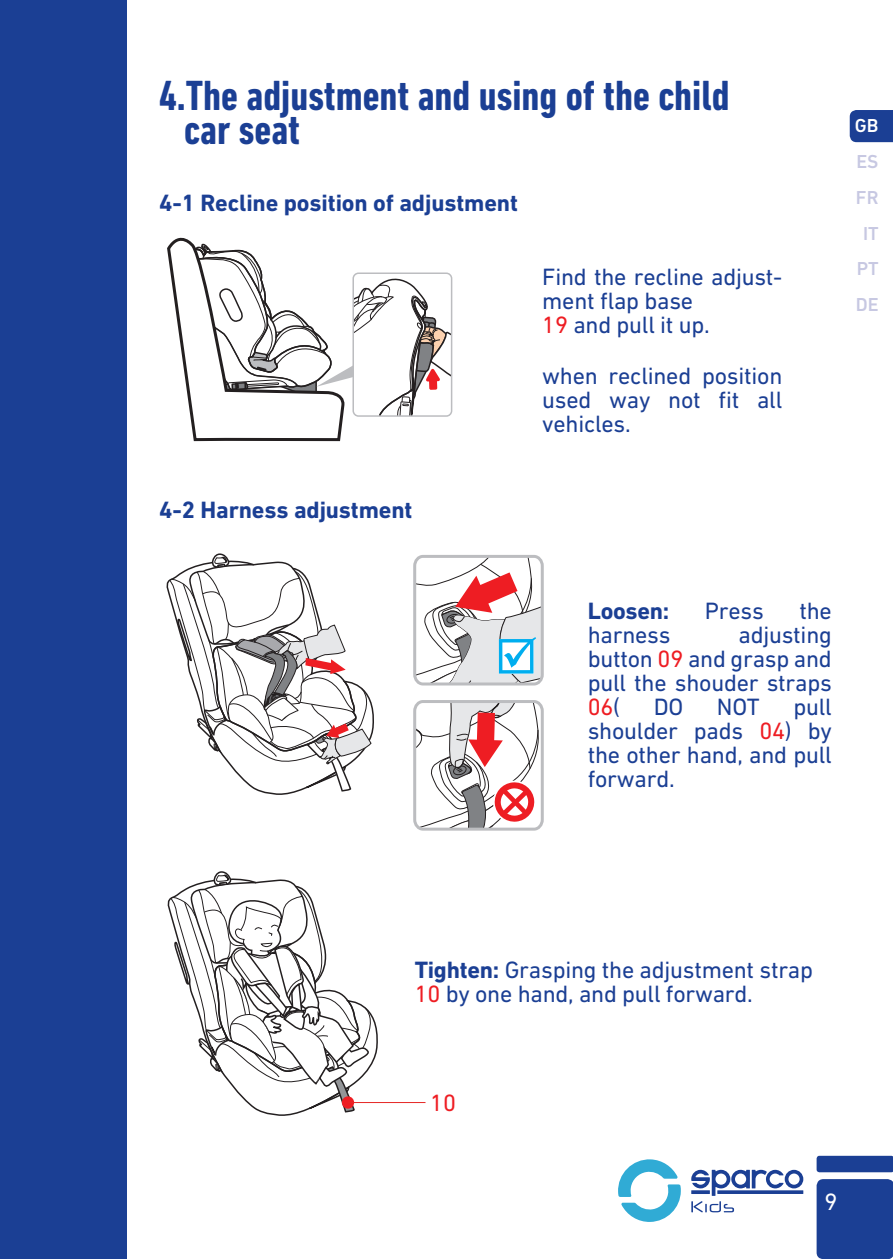
<style>
.page{position:relative;width:893px;height:1259px;background:#fff}
.page>*{position:absolute;margin:0;border:0;box-sizing:border-box;transform-origin:0 0}
.t1{font:700 condensed 42.9px/33.6px "DIN Next LT Pro";color:#1b3f94}
.t2{font:24px/24px "DIN Next LT Pro";letter-spacing:-.01em;color:#1b3f94;text-align:justify}
.t3{font:700 24px "DIN Next LT Pro";letter-spacing:-.005em;color:#1b3f94}
.t4{font:24px "DIN Next LT Pro";color:#ee1d23}
.t5{font:24px "DIN Next LT Pro";color:#fff}
.t6{font:500 19.2px/35.7px "DIN Next LT Pro";color:#c7c8e2;text-align:center}
.t7{font:500 19.2px "DIN Next LT Pro";color:#fff}
.s1{color:#ee1d23}
.s2{font-weight:700}
</style>
<div class="page">
<div style="left:0;top:1px;width:127px;height:1258px;background:#1b3f94"></div>
<svg style="left:691px;top:1169px;width:112px;height:26px"></svg>
<svg style="left:618px;top:1159px;width:63px;height:63px"></svg>
<svg style="left:691px;top:1201px;width:43px;height:11px"></svg>
<div style="left:817px;top:1179px;width:76px;height:80px;background:#1b3f94;border-radius:7px"></div>
<div style="left:817px;top:1155px;width:76px;height:17px;background:#1b3f94;border-radius:3px"></div>
<svg style="left:850px;top:110px;width:43px;height:32px"></svg>
<svg style="left:167px;top:237px;width:285px;height:205px"></svg>
<svg style="left:169px;top:553px;width:203px;height:239px"></svg>
<svg style="left:170px;top:871px;width:204px;height:242px"></svg>
<div style="left:342px;top:1096px;width:12px;height:12px;background:#ee1d23;border-radius:50%"></div>
<hr style="left:348px;top:1102px;width:77px;height:1px;background:#e62725">
<svg style="left:417px;top:559px;width:123px;height:122px"></svg>
<div style="left:413px;top:555px;width:131px;height:130px;border:3px solid #bcbdc0;border-radius:9px"></div>
<svg style="left:417px;top:704px;width:122px;height:122px"></svg>
<div style="left:413px;top:700px;width:131px;height:130px;border:3px solid #bcbdc0;border-radius:9px"></div>
<h1 class="t1" style="left:184px;top:79px;width:547px;text-indent:-25px">4.The adjustment and using of the child car seat</h1>
<p class="t3" style="left:159px;top:189px;width:360px">4-1 Recline position of adjustment</p>
<p class="t2" style="left:542px;top:264px;width:242px;text-align:left">Find the recline adjust&shy;ment flap base<br><span class="s1">19</span> and pull it up.</p>
<p class="t2" style="left:542px;top:363px;width:242px">when reclined position used way not fit all vehicles.</p>
<p class="t3" style="left:159px;top:496px;width:255px">4-2 Harness adjustment</p>
<p class="t7" style="left:855px;top:115px;width:25px">GB</p>
<p class="t6" style="left:856px;top:144px;width:24px">ES<br>FR<br>IT<br>PT<br>DE</p>
<p class="t3" style="left:588px;top:597px;width:83px">Loosen:</p>
<p class="t2" style="left:705px;top:598px;width:60px">Press</p>
<p class="t2" style="left:799px;top:598px;width:34px">the</p>
<p class="t2" style="left:588px;top:622px;width:84px">harness</p>
<p class="t2" style="left:588px;top:622px;width:246px;text-indent:151px">adjusting button <span class="s1">09</span> and grasp and pull the shouder straps <span class="s1">06</span>(</p>
<p class="t2" style="left:654px;top:694px;width:31px">DO</p>
<p class="t2" style="left:717px;top:694px;width:44px">NOT</p>
<p class="t2" style="left:588px;top:694px;width:246px;text-indent:206px">pull shoulder pads <span class="s1">04</span>) by the other hand, and pull forward.</p>
<p class="t2" style="left:415px;top:958px;width:400px"><span class="s2">Tighten:</span> Grasping the adjustment strap<br><span class="s1">10</span> by one hand, and pull forward.</p>
<p class="t4" style="left:430px;top:1088px;width:27px">10</p>
<p class="t5" style="left:824px;top:1187px;width:15px">9</p>
</div>
